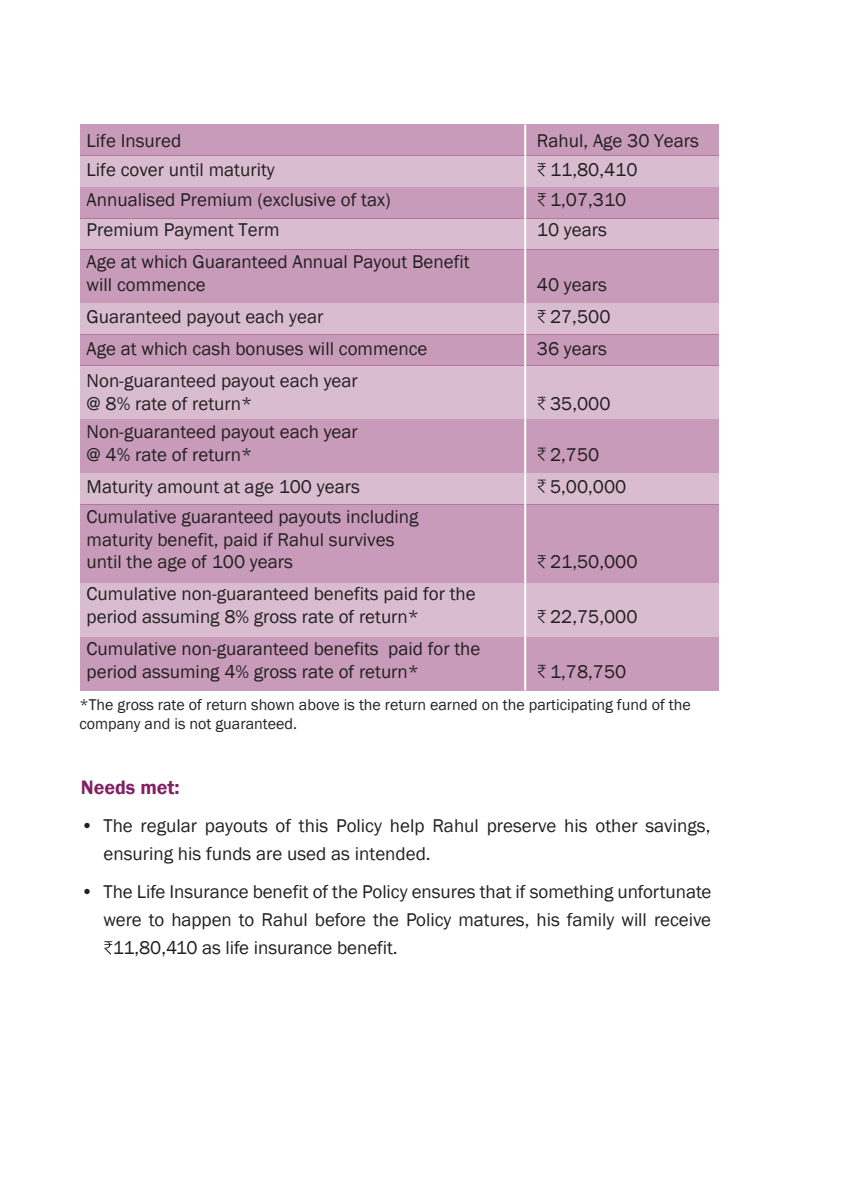
<style>
.page{position:relative;width:844px;height:1191px;background:#fff}
.page>*{position:absolute;margin:0;border:0;box-sizing:border-box;transform-origin:0 0}
.t1{font:600 20px "Franklin Gothic";color:#822164}
.t2{font:19px/22.8px "Franklin Gothic";color:#221f20}
.t3{font:16px/19.2px "Franklin Gothic";color:#221f20}
</style>
<div class="page">
<div style="left:81px;top:125px;width:637px;height:31px;background:#c79bb9"></div>
<div style="left:81px;top:156px;width:637px;height:31px;background:#d9bcd0"></div>
<div style="left:81px;top:187px;width:637px;height:31px;background:#c79bb9"></div>
<div style="left:81px;top:334px;width:637px;height:32px;background:#c79bb9"></div>
<div style="left:81px;top:218px;width:637px;height:31px;background:#d9bcd0"></div>
<div style="left:81px;top:303px;width:637px;height:31px;background:#d9bcd0"></div>
<div style="left:81px;top:473px;width:637px;height:31px;background:#d9bcd0"></div>
<div style="left:81px;top:249px;width:637px;height:54px;background:#c79bb9"></div>
<div style="left:81px;top:419px;width:637px;height:54px;background:#c79bb9"></div>
<div style="left:81px;top:637px;width:637px;height:54px;background:#c79bb9"></div>
<div style="left:81px;top:504px;width:637px;height:79px;background:#c79bb9"></div>
<div style="left:81px;top:366px;width:637px;height:53px;background:#d9bcd0"></div>
<div style="left:81px;top:583px;width:637px;height:54px;background:#d9bcd0"></div>
<hr style="left:524px;top:125px;width:2px;height:566px;background:#fff">
<svg style="left:537px;top:163px;width:8px;height:13px"></svg>
<svg style="left:537px;top:193px;width:8px;height:13px"></svg>
<svg style="left:537px;top:310px;width:8px;height:13px"></svg>
<svg style="left:537px;top:397px;width:8px;height:13px"></svg>
<svg style="left:537px;top:448px;width:8px;height:13px"></svg>
<svg style="left:537px;top:480px;width:8px;height:13px"></svg>
<svg style="left:537px;top:555px;width:8px;height:13px"></svg>
<svg style="left:537px;top:610px;width:8px;height:13px"></svg>
<svg style="left:537px;top:665px;width:8px;height:13px"></svg>
<svg style="left:104px;top:941px;width:8px;height:13px"></svg>
<p class="t2" style="left:87px;top:129px;width:96px">Life Insured</p>
<p class="t2" style="left:537px;top:129px;width:164px">Rahul, Age 30 Years</p>
<p class="t2" style="left:87px;top:159px;width:190px">Life cover until maturity</p>
<p class="t2" style="left:550px;top:159px;width:89px">11,80,410</p>
<p class="t2" style="left:87px;top:189px;width:305px">Annualised Premium (exclusive of tax)</p>
<p class="t2" style="left:550px;top:189px;width:78px">1,07,310</p>
<p class="t2" style="left:87px;top:219px;width:194px">Premium Payment Term</p>
<p class="t2" style="left:537px;top:219px;width:71px">10 years</p>
<p class="t2" style="left:87px;top:251px;width:384px">Age at which Guaranteed Annual Payout Benefit will commence</p>
<p class="t2" style="left:537px;top:274px;width:71px">40 years</p>
<p class="t2" style="left:87px;top:306px;width:238px">Guaranteed payout each year</p>
<p class="t2" style="left:550px;top:306px;width:62px">27,500</p>
<p class="t2" style="left:87px;top:338px;width:342px">Age at which cash bonuses will commence</p>
<p class="t2" style="left:537px;top:338px;width:71px">36 years</p>
<p class="t2" style="left:87px;top:370px;width:273px">Non-guaranteed payout each year @ 8% rate of return*</p>
<p class="t2" style="left:550px;top:393px;width:62px">35,000</p>
<p class="t2" style="left:87px;top:421px;width:273px">Non-guaranteed payout each year @ 4% rate of return*</p>
<p class="t2" style="left:550px;top:443px;width:51px">2,750</p>
<p class="t2" style="left:87px;top:475px;width:275px">Maturity amount at age 100 years</p>
<p class="t2" style="left:550px;top:475px;width:78px">5,00,000</p>
<p class="t2" style="left:87px;top:505px;width:333px">Cumulative guaranteed payouts including maturity benefit, paid if Rahul survives until the age of 100 years</p>
<p class="t2" style="left:550px;top:551px;width:89px">21,50,000</p>
<p class="t2" style="left:87px;top:583px;width:390px">Cumulative non-guaranteed benefits paid for the period assuming 8% gross rate of return*</p>
<p class="t2" style="left:550px;top:606px;width:89px">22,75,000</p>
<p class="t2" style="left:87px;top:638px;width:395px">Cumulative non-guaranteed benefits paid for the period assuming 4% gross rate of return*</p>
<p class="t2" style="left:550px;top:661px;width:78px">1,78,750</p>
<p class="t3" style="left:79px;top:696px;width:612px">*The gross rate of return shown above is the return earned on the participating fund of the company and is not guaranteed.</p>
<p class="t1" style="left:81px;top:775px;width:100px">Needs met:</p>
<p class="t2" style="left:103px;top:812px;width:608px;line-height:28px;text-indent:-23px">• The regular payouts of this Policy help Rahul preserve his other savings, ensuring his funds are used as intended.</p>
<p class="t2" style="left:81px;top:881px;width:632px">• The Life Insurance benefit of the Policy ensures that if something unfortunate</p>
<p class="t2" style="left:104px;top:909px;width:609px">were to happen to Rahul before the Policy matures, his family will receive</p>
<p class="t2" style="left:113px;top:937px;width:286px">11,80,410 as life insurance benefit.</p>
</div>
